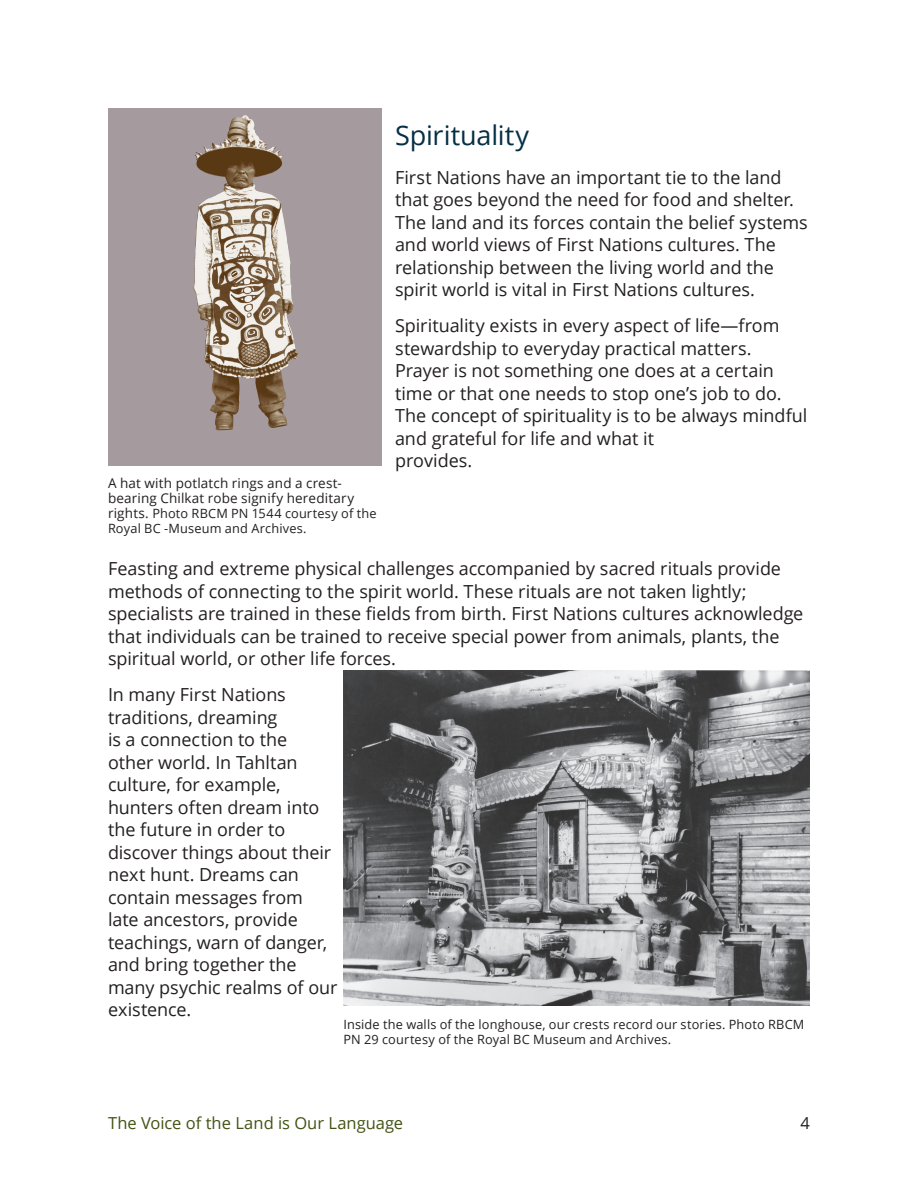
<style>
.page{position:relative;width:918px;height:1188px;background:#fff}
.page>*{position:absolute;margin:0;border:0;box-sizing:border-box;transform-origin:0 0}
.t1{font:27px "Open Sans";letter-spacing:-.005em;color:#052f44}
.Body{font:18px/22.5px "Open Sans";letter-spacing:-.005em;color:#231f20}
.t2{font:16.5px "Open Sans";color:#425314}
.t3{font:16.5px "Open Sans";color:#231f20}
.t4{font:13.5px/15px "Open Sans";letter-spacing:.01em;color:#231f20}
.t5{font:12.75px/15px "Open Sans";letter-spacing:.015em;color:#231f20}
.s1{font-size:13.5px}
</style>
<div class="page">
<div style="left:108px;top:108px;width:274px;height:357px;background:#a59b9f"></div>
<img style="left:194px;top:115px;width:50px;height:315px">
<img style="left:343px;top:670px;width:467px;height:336px">
<p class="t4" style="left:108px;top:475px;width:248px">A hat with potlatch rings and a crest&shy;bearing Chilkat robe signify hereditary</p>
<p class="t5" style="left:108px;top:505px;width:270px"><span class="s1">rights.</span> Photo RBCM PN 1544 courtesy of the<br>Royal BC -Museum and Archives.</p>
<h2 class="t1" style="left:395px;top:117px;width:136px">Spirituality</h2>
<p class="Body" style="left:395px;top:166px;width:414px">First Nations have an important tie to the land that goes beyond the need for food and shelter.<br>The land and its forces contain the belief systems and world views of First Nations cultures. The relationship between the living world and the spirit world is vital in First Nations cultures.</p>
<p class="Body" style="left:395px;top:314px;width:414px">Spirituality exists in every aspect of life—from stewardship to everyday practical matters.<br>Prayer is not something one does at a certain time or that one needs to stop one’s job to do.<br>The concept of spirituality is to be always mindful and grateful for life and what it<br>provides.</p>
<p class="Body" style="left:108px;top:557px;width:697px">Feasting and extreme physical challenges accompanied by sacred rituals provide methods of connecting to the spirit world. These rituals are not taken lightly; specialists are trained in these fields from birth. First Nations cultures acknowledge that individuals can be trained to receive special power from animals, plants, the spiritual world, or other life forces.</p>
<p class="Body" style="left:108px;top:683px;width:231px">In many First Nations traditions, dreaming<br>is a connection to the<br>other world. In Tahltan culture, for example, hunters often dream into the future in order to discover things about their next hunt. Dreams can contain messages from late ancestors, provide teachings, warn of danger, and bring together the many psychic realms of our existence.</p>
<p class="t5" style="left:343px;top:1017px;width:463px">Inside the walls of the longhouse, our crests record our stories. Photo RBCM<br>PN 29 courtesy of the Royal BC Museum and Archives.</p>
<p class="t2" style="left:108px;top:1112px;width:297px">The Voice of the Land is Our Language</p>
<p class="t3" style="left:801px;top:1112px;width:11px">4</p>
</div>
